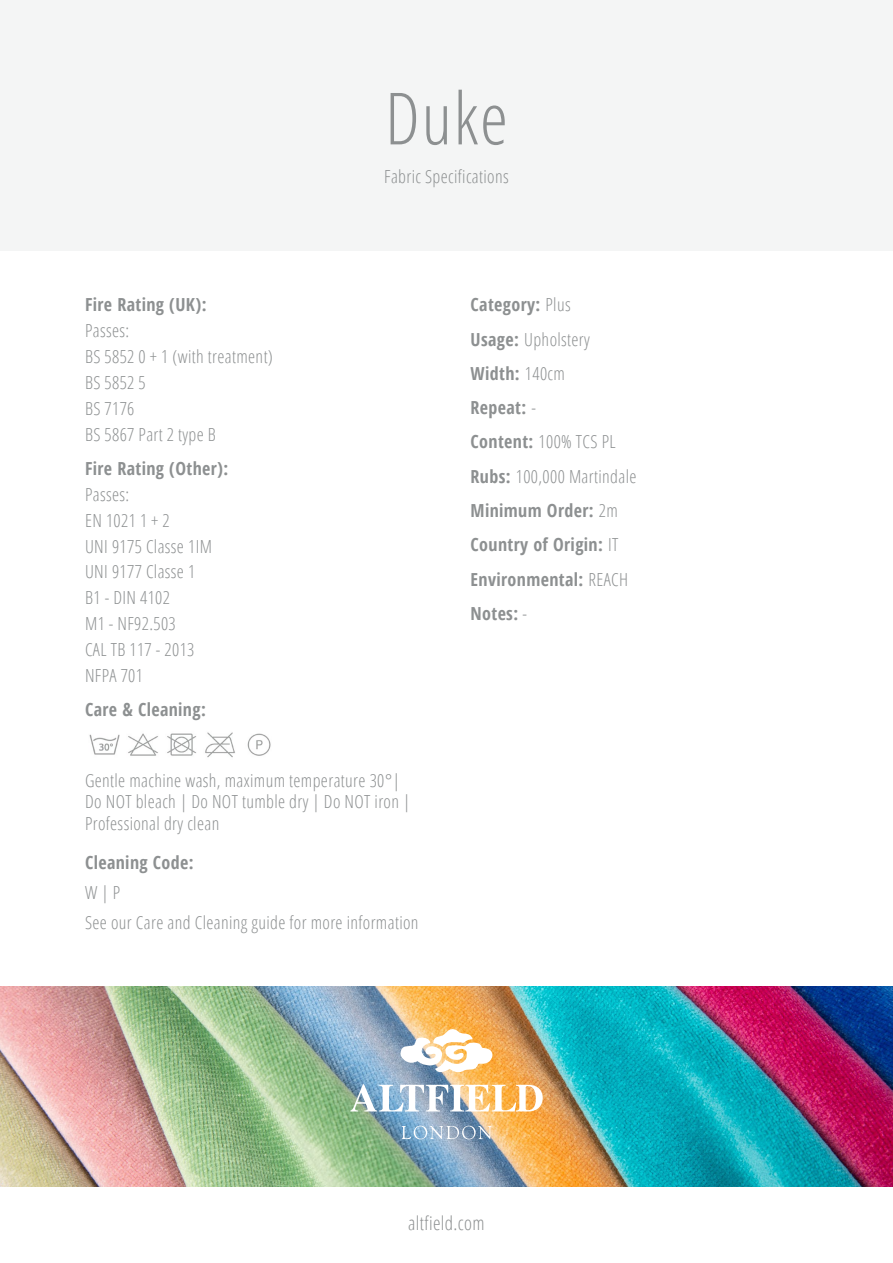
<style>
.page{position:relative;width:893px;height:1263px;background:#fff}
.page>*{position:absolute;margin:0;border:0;box-sizing:border-box;transform-origin:0 0}
.t1{font:300 condensed 72px "Open Sans";color:#8d9091}
.t2{font:300 condensed 19.05px "Open Sans";letter-spacing:.02em;color:#8d9091}
.t3{font:300 condensed 18px/25.8px "Open Sans";letter-spacing:.02em;color:#8d9091}
.t4{font:700 condensed 18px/34.2px "Open Sans";letter-spacing:.02em;color:#8d9091}
.s1{font-weight:300}
</style>
<div class="page">
<div style="left:0;top:0;width:893px;height:251px;background:#f4f5f5"></div>
<img style="left:0;top:986px;width:893px;height:200px">
<svg style="left:400px;top:1029px;width:92px;height:47px"></svg>
<img style="left:350px;top:1084px;width:193px;height:27px">
<svg style="left:402px;top:1126px;width:89px;height:13px"></svg>
<img style="left:89px;top:734px;width:31px;height:21px">
<img style="left:128px;top:733px;width:30px;height:23px">
<img style="left:167px;top:733px;width:29px;height:23px">
<img style="left:205px;top:732px;width:30px;height:26px">
<img style="left:247px;top:733px;width:24px;height:23px">
<p class="t4" style="left:85px;top:287px;width:123px">Fire Rating (UK):</p>
<p class="t3" style="left:85px;top:317px;width:189px">Passes:<br>BS 5852 0 + 1 (with treatment)<br>BS 5852 5<br>BS 7176<br>BS 5867 Part 2 type B</p>
<p class="t4" style="left:85px;top:451px;width:145px">Fire Rating (Other):</p>
<p class="t3" style="left:85px;top:481px;width:128px">Passes:<br>EN 1021 1 + 2<br>UNI 9175 Classe 1IM<br>UNI 9177 Classe 1<br>B1 - DIN 4102<br>M1 - NF92.503<br>CAL TB 117 - 2013<br>NFPA 701</p>
<p class="t4" style="left:85px;top:692px;width:122px">Care &amp; Cleaning:</p>
<h1 class="t1" style="left:385px;top:69px;width:125px">Duke</h1>
<p class="t3" style="left:384px;top:163px;width:126px">Fabric Specifications</p>
<p class="t4" style="left:471px;top:287px;width:167px">Category: <span class="s1">Plus<br></span>Usage: <span class="s1">Upholstery<br></span>Width: <span class="s1">140cm<br></span>Repeat: <span class="s1">-<br></span>Content: <span class="s1">100% TCS PL<br></span>Rubs: <span class="s1">100,000 Martindale<br></span>Minimum Order: <span class="s1">2m<br></span>Country of Origin: <span class="s1">IT<br></span>Environmental: <span class="s1">REACH<br></span>Notes: <span class="s1">-</span></p>
<p class="t3" style="left:85px;top:769px;width:327px;line-height:21.6px">Gentle machine wash, maximum temperature 30°|<br>Do NOT bleach | Do NOT tumble dry | Do NOT iron |<br>Professional dry clean</p>
<p class="t4" style="left:85px;top:844px;width:110px">Cleaning Code:</p>
<p class="t3" style="left:85px;top:876px;width:335px;line-height:30.2px">W | P<br>See our Care and Cleaning guide for more information</p>
<p class="t2" style="left:408px;top:1210px;width:78px">altfield.com</p>
</div>
